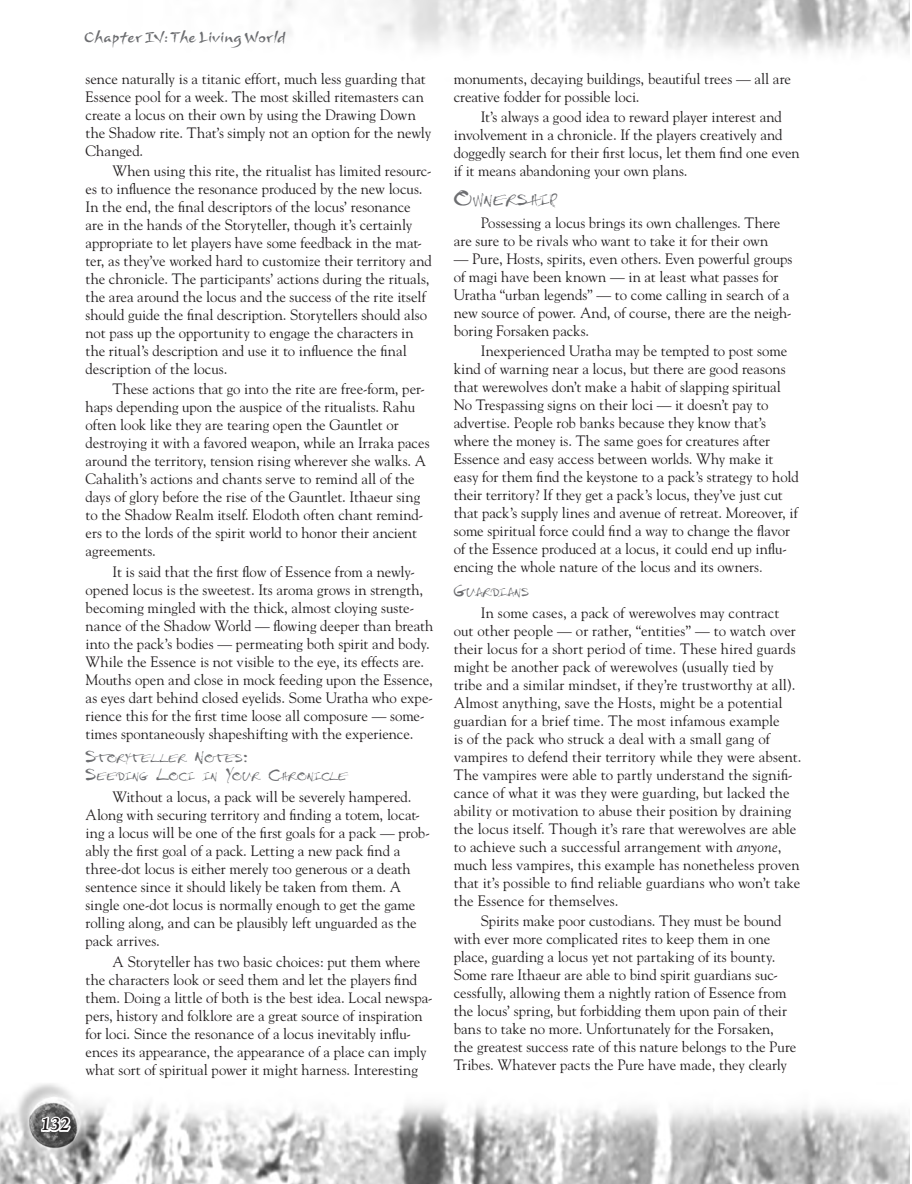
<style>
.page{position:relative;width:912px;height:1184px;background:#fff}
.page>*{position:absolute;margin:0;border:0;box-sizing:border-box;transform-origin:0 0}
.t1{font:italic 700 18px "Goudy";color:#231f20}
.t2{font:16.8px "Treefrog";letter-spacing:.025em;color:#6c6d70}
.t3{font:15px/18px "Goudy";color:#231f20}
.t4{font:15px "Arnova ITC";letter-spacing:.005em;color:#6c6d70}
.t5{font:12.6px/18px "Treefrog";letter-spacing:.015em;color:#6c6d70}
.s1{font-size:18px}
.s2{font-size:24px}
.s3{font-style:italic}
</style>
<div class="page">
<img style="left:0;top:0;width:910px;height:1184px">
<svg style="left:40px;top:1068px;width:32px;height:65px"></svg>
<svg style="left:0;top:0;width:5px;height:5px"></svg>
<svg style="left:0;top:1178px;width:5px;height:6px"></svg>
<svg style="left:908px;top:1178px;width:2px;height:6px"></svg>
<p class="t4" style="left:84px;top:29px;width:203px">Chapter IV: The Living World</p>
<p class="t3" style="left:85px;top:69px;width:347px">sence naturally is a titanic effort, much less guarding that Essence pool for a week. The most skilled ritemasters can create a locus on their own by using the Drawing Down the Shadow rite. That’s simply not an option for the newly Changed.</p>
<p class="t3" style="left:85px;top:161px;width:348px;text-indent:27px">When using this rite, the ritualist has limited resourc&shy;es to influence the resonance produced by the new locus.<br>In the end, the final descriptors of the locus’ resonance are in the hands of the Storyteller, though it’s certainly appropriate to let players have some feedback in the mat&shy;ter, as they’ve worked hard to customize their territory and the chronicle. The participants’ actions during the rituals, the area around the locus and the success of the rite itself should guide the final description. Storytellers should also not pass up the opportunity to engage the characters in the ritual’s description and use it to influence the final description of the locus.</p>
<p class="t3" style="left:85px;top:380px;width:345px;text-indent:27px">These actions that go into the rite are free-form, per&shy;haps depending upon the auspice of the ritualists. Rahu often look like they are tearing open the Gauntlet or destroying it with a favored weapon, while an Irraka paces around the territory, tension rising wherever she walks. A Cahalith’s actions and chants serve to remind all of the days of glory before the rise of the Gauntlet. Ithaeur sing to the Shadow Realm itself. Elodoth often chant remind&shy;ers to the lords of the spirit world to honor their ancient agreements.</p>
<p class="t3" style="left:85px;top:562px;width:349px;text-indent:27px">It is said that the first flow of Essence from a newly&shy;opened locus is the sweetest. Its aroma grows in strength, becoming mingled with the thick, almost cloying suste&shy;nance of the Shadow World — flowing deeper than breath into the pack’s bodies — permeating both spirit and body.<br>While the Essence is not visible to the eye, its effects are.<br>Mouths open and close in mock feeding upon the Essence, as eyes dart behind closed eyelids. Some Uratha who expe&shy;rience this for the first time loose all composure — some&shy;times spontaneously shapeshifting with the experience.</p>
<p class="t5" style="left:86px;top:750px;width:263px"><span class="s1">S</span>TORYTELLER <span class="s1">N</span>OTES<span class="s1">:<br>S</span>EEDING <span class="s1">L</span>OCI IN <span class="s1">Y</span>OUR <span class="s1">C</span>HRONICLE</p>
<p class="t3" style="left:85px;top:787px;width:346px;text-indent:27px">Without a locus, a pack will be severely hampered.<br>Along with securing territory and finding a totem, locat&shy;ing a locus will be one of the first goals for a pack — prob&shy;ably the first goal of a pack. Letting a new pack find a three-dot locus is either merely too generous or a death sentence since it should likely be taken from them. A single one-dot locus is normally enough to get the game rolling along, and can be plausibly left unguarded as the pack arrives.</p>
<p class="t3" style="left:85px;top:952px;width:348px;text-indent:27px">A Storyteller has two basic choices: put them where the characters look or seed them and let the players find them. Doing a little of both is the best idea. Local newspa&shy;pers, history and folklore are a great source of inspiration for loci. Since the resonance of a locus inevitably influ&shy;ences its appearance, the appearance of a place can imply what sort of spiritual power it might harness. Interesting</p>
<p class="t1" style="left:41px;top:1112px;width:31px">132</p>
<p class="t3" style="left:453px;top:69px;width:339px">monuments, decaying buildings, beautiful trees — all are creative fodder for possible loci.</p>
<p class="t3" style="left:453px;top:107px;width:347px;text-indent:27px">It’s always a good idea to reward player interest and involvement in a chronicle. If the players creatively and doggedly search for their first locus, let them find one even if it means abandoning your own plans.</p>
<p class="t2" style="left:453px;top:192px;width:105px"><span class="s2">O</span>WNERSHIP</p>
<p class="t3" style="left:453px;top:213px;width:328px;text-indent:27px">Possessing a locus brings its own challenges. There are sure to be rivals who want to take it for their own</p>
<p class="t3" style="left:453px;top:249px;width:340px">— Pure, Hosts, spirits, even others. Even powerful groups of magi have been known — in at least what passes for Uratha “urban legends” — to come calling in search of a new source of power. And, of course, there are the neigh&shy;boring Forsaken packs.</p>
<p class="t3" style="left:453px;top:341px;width:346px;text-indent:27px">Inexperienced Uratha may be tempted to post some kind of warning near a locus, but there are good reasons that werewolves don’t make a habit of slapping spiritual No Trespassing signs on their loci — it doesn’t pay to advertise. People rob banks because they know that’s where the money is. The same goes for creatures after Essence and easy access between worlds. Why make it easy for them find the keystone to a pack’s strategy to hold their territory? If they get a pack’s locus, they’ve just cut that pack’s supply lines and avenue of retreat. Moreover, if some spiritual force could find a way to change the flavor of the Essence produced at a locus, it could end up influ&shy;encing the whole nature of the locus and its owners<span class="s3">.</span></p>
<p class="t5" style="left:453px;top:584px;width:77px"><span class="s1">G</span>UARDIANS</p>
<p class="t3" style="left:453px;top:603px;width:349px;text-indent:27px">In some cases, a pack of werewolves may contract out other people — or rather, “entities” — to watch over their locus for a short period of time. These hired guards might be another pack of werewolves (usually tied by tribe and a similar mindset, if they’re trustworthy at all).<br>Almost anything, save the Hosts, might be a potential guardian for a brief time. The most infamous example<br>is of the pack who struck a deal with a small gang of vampires to defend their territory while they were absent.<br>The vampires were able to partly understand the signifi&shy;cance of what it was they were guarding, but lacked the ability or motivation to abuse their position by draining the locus itself. Though it’s rare that werewolves are able to achieve such a successful arrangement with <span class="s3">anyone</span>, much less vampires, this example has nonetheless proven that it’s possible to find reliable guardians who won’t take the Essence for themselves.</p>
<p class="t3" style="left:453px;top:911px;width:344px;text-indent:27px">Spirits make poor custodians. They must be bound with ever more complicated rites to keep them in one place, guarding a locus yet not partaking of its bounty.<br>Some rare Ithaeur are able to bind spirit guardians suc&shy;cessfully, allowing them a nightly ration of Essence from the locus’ spring, but forbidding them upon pain of their bans to take no more. Unfortunately for the Forsaken, the greatest success rate of this nature belongs to the Pure Tribes. Whatever pacts the Pure have made, they clearly</p>
</div>
